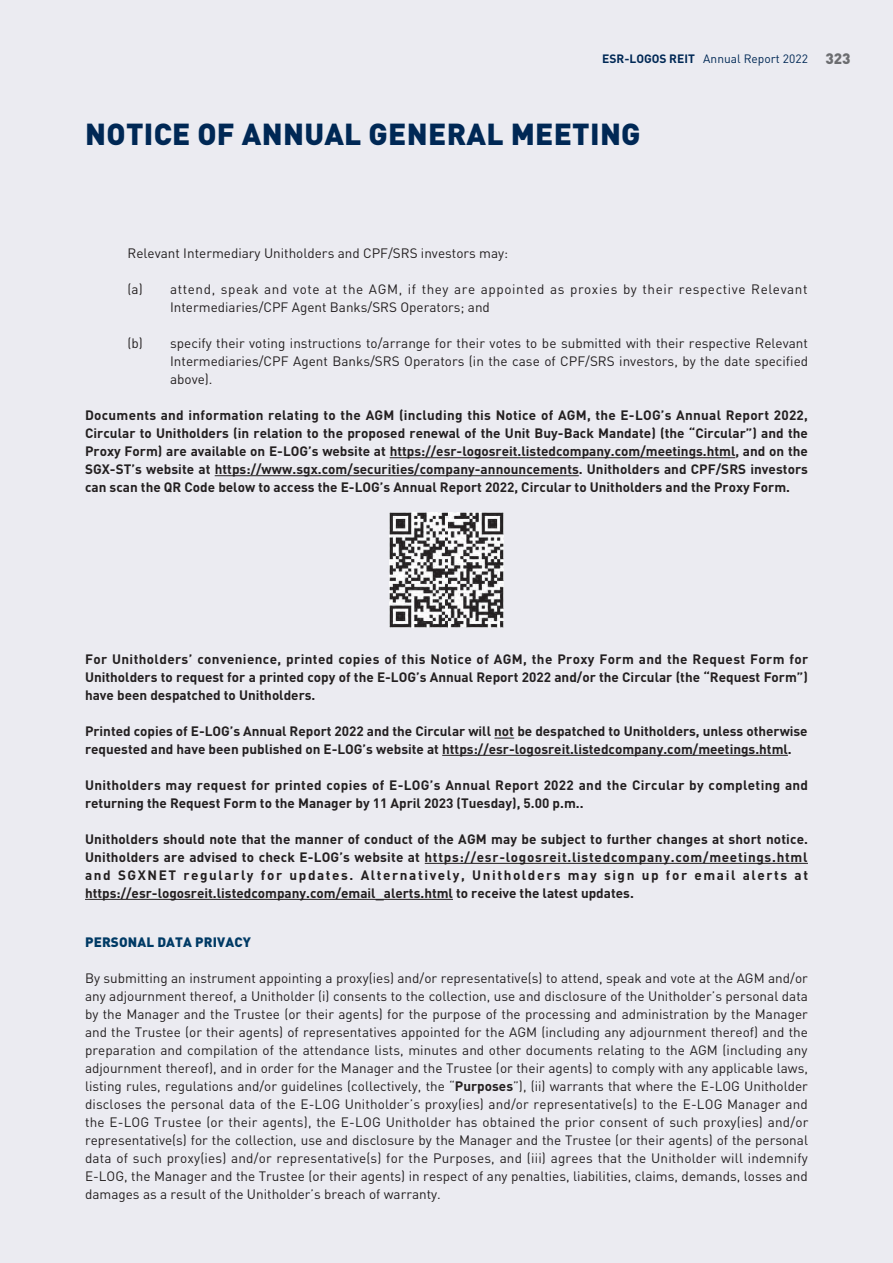
<style>
.page{position:relative;width:893px;height:1263px;background:#ebebf1}
.page>*{position:absolute;margin:0;border:0;box-sizing:border-box;transform-origin:0 0}
.t1{font:900 30px "DIN Pro";letter-spacing:.01em;color:#002855}
.t2{font:900 15px "DIN Pro";color:#6c6d70}
.t3{font:13.5px/18px "DIN Pro";color:#231f20;text-align:justify}
.t4{font:700 13.5px/18px "DIN Pro";color:#231f20;text-align:justify}
.t5{font:700 13.5px/18px "DIN Pro";letter-spacing:.025em;color:#231f20}
.t6{font:13.5px/18px "DIN Pro";letter-spacing:.04em;color:#231f20}
.t7{font:900 13.5px "DIN Pro";letter-spacing:.01em;color:#003a65}
.t8{font:12px "DIN Pro";color:#002855}
.s1{font-weight:700}
</style>
<div class="page">
<hr style="left:390px;top:457px;width:345px;height:1px;background:#231f20">
<hr style="left:215px;top:475px;width:364px;height:1px;background:#231f20">
<img style="left:389px;top:513px;width:115px;height:115px">
<svg style="left:494px;top:738px;width:20px;height:1px"></svg>
<hr style="left:442px;top:755px;width:346px;height:1px;background:#231f20">
<hr style="left:425px;top:863px;width:383px;height:1px;background:#231f20">
<hr style="left:85px;top:899px;width:368px;height:1px;background:#231f20">
<p class="t8" style="left:602px;top:50px;width:207px"><span class="s1">ESR-LOGOS REIT</span> Annual Report 2022</p>
<p class="t2" style="left:825px;top:48px;width:27px">323</p>
<h1 class="t1" style="left:85px;top:114px;width:557px">NOTICE OF ANNUAL GENERAL MEETING</h1>
<p class="t3" style="left:128px;top:244px;width:382px">Relevant Intermediary Unitholders and CPF/SRS investors may:</p>
<p class="t6" style="left:170px;top:280px;width:639px;text-indent:-43px">(a) attend, speak and vote at the AGM, if they are appointed as proxies by their respective Relevant<br>Intermediaries/CPF Agent Banks/SRS Operators; and</p>
<p class="t3" style="left:170px;top:334px;width:640px;text-indent:-43px">(b) specify their voting instructions to/arrange for their votes to be submitted with their respective Relevant Intermediaries/CPF Agent Banks/SRS Operators (in the case of CPF/SRS investors, by the date specified above).</p>
<p class="t4" style="left:85px;top:406px;width:724px">Documents and information relating to the AGM (including this Notice of AGM, the E-LOG’s Annual Report 2022, Circular to Unitholders (in relation to the proposed renewal of the Unit Buy-Back Mandate) (the “Circular”) and the Proxy Form) are available on E-LOG’s website at https://esr-logosreit.listedcompany.com/meetings.html, and on the SGX-ST’s website at https://www.sgx.com/securities/company-announcements. Unitholders and CPF/SRS investors can scan the QR Code below to access the E-LOG’s Annual Report 2022, Circular to Unitholders and the Proxy Form.</p>
<p class="t4" style="left:85px;top:649px;width:725px">For Unitholders’ convenience, printed copies of this Notice of AGM, the Proxy Form and the Request Form for Unitholders to request for a printed copy of the E-LOG’s Annual Report 2022 and/or the Circular (the “Request Form”) have been despatched to Unitholders.</p>
<p class="t4" style="left:85px;top:721px;width:724px">Printed copies of E-LOG’s Annual Report 2022 and the Circular will not be despatched to Unitholders, unless otherwise requested and have been published on E-LOG’s website at https://esr-logosreit.listedcompany.com/meetings.html.</p>
<p class="t5" style="left:85px;top:775px;width:725px">Unitholders may request for printed copies of E-LOG’s Annual Report 2022 and the Circular by completing and returning the Request Form to the Manager by 11 April 2023 (Tuesday), 5.00 p.m..</p>
<p class="t4" style="left:85px;top:829px;width:725px">Unitholders should note that the manner of conduct of the AGM may be subject to further changes at short notice.<br>Unitholders are advised to check E-LOG’s website at https://esr-logosreit.listedcompany.com/meetings.html and SGXNET regularly for updates. Alternatively, Unitholders may sign up for email alerts at https://esr-logosreit.listedcompany.com/email_alerts.html to receive the latest updates.</p>
<p class="t7" style="left:85px;top:932px;width:167px">PERSONAL DATA PRIVACY</p>
<p class="t3" style="left:85px;top:968px;width:725px">By submitting an instrument appointing a proxy(ies) and/or representative(s) to attend, speak and vote at the AGM and/or any adjournment thereof, a Unitholder (i) consents to the collection, use and disclosure of the Unitholder’s personal data by the Manager and the Trustee (or their agents) for the purpose of the processing and administration by the Manager and the Trustee (or their agents) of representatives appointed for the AGM (including any adjournment thereof) and the preparation and compilation of the attendance lists, minutes and other documents relating to the AGM (including any adjournment thereof), and in order for the Manager and the Trustee (or their agents) to comply with any applicable laws, listing rules, regulations and/or guidelines (collectively, the “<span class="s1">Purposes</span>”), (ii) warrants that where the E-LOG Unitholder discloses the personal data of the E-LOG Unitholder’s proxy(ies) and/or representative(s) to the E-LOG Manager and the E-LOG Trustee (or their agents), the E-LOG Unitholder has obtained the prior consent of such proxy(ies) and/or representative(s) for the collection, use and disclosure by the Manager and the Trustee (or their agents) of the personal data of such proxy(ies) and/or representative(s) for the Purposes, and (iii) agrees that the Unitholder will indemnify E-LOG, the Manager and the Trustee (or their agents) in respect of any penalties, liabilities, claims, demands, losses and damages as a result of the Unitholder’s breach of warranty.</p>
</div>
